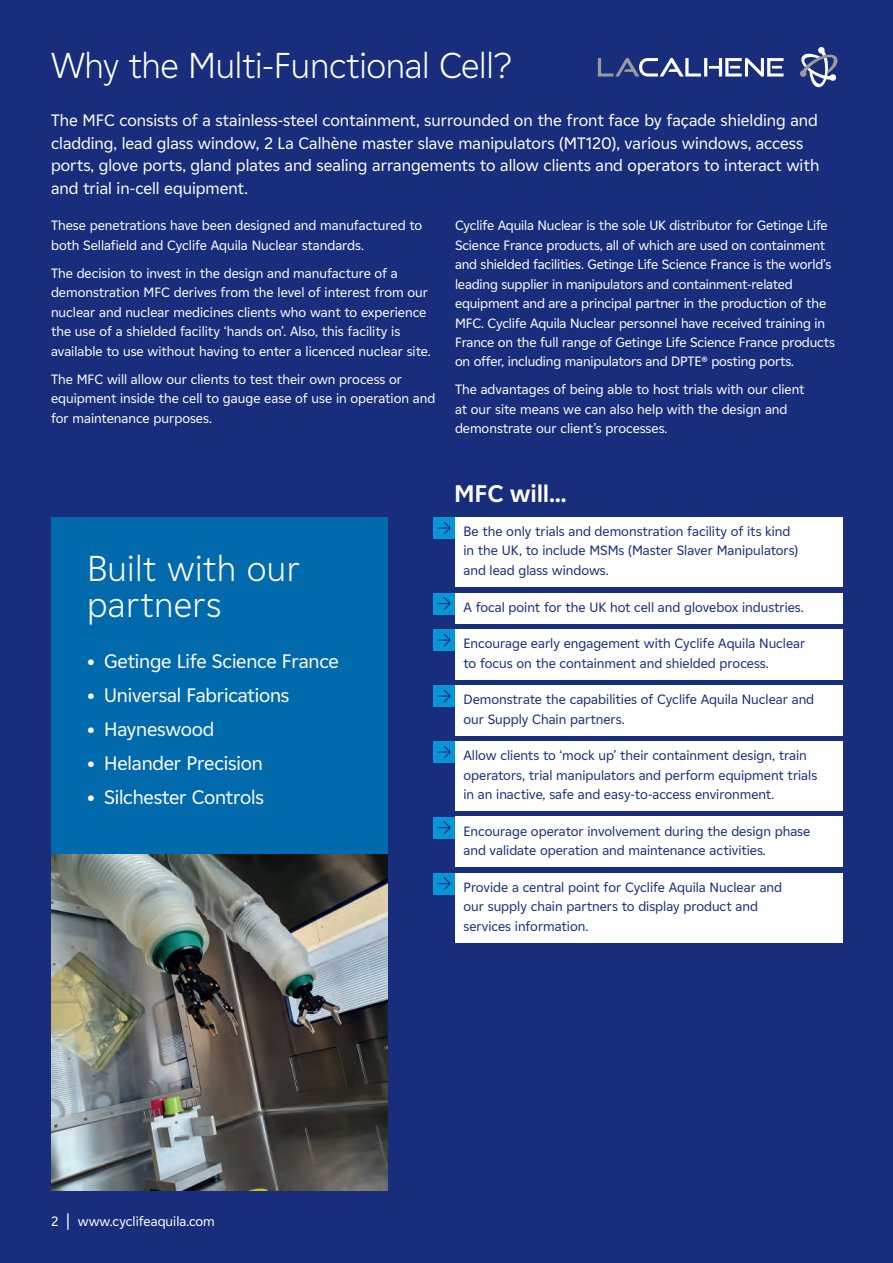
<style>
.page{position:relative;width:893px;height:1263px;background:#182d7c}
.page>*{position:absolute;margin:0;border:0;box-sizing:border-box;transform-origin:0 0}
.t1{font:300 36px "EDF2020";letter-spacing:-.01em;color:#fff}
.t2{font:300 36px/36px "EDF2020";letter-spacing:.01em;color:#fff}
.t3{font:700 24px "EDF2020";letter-spacing:-.01em;color:#fff}
.t4{font:19.5px "EDF2020";letter-spacing:-.01em;color:#fff}
.t5{font:16.5px/22.5px "EDF2020";color:#fff}
.t6{font:13.5px/19.5px "EDF2020";letter-spacing:-.005em;color:#fff}
.t7{font:13.5px/19.5px "EDF2020";color:#182d7c}
.s1{font-weight:700}
</style>
<div class="page">
<div style="left:51px;top:517px;width:337px;height:337px;background:#006aad"></div>
<div style="left:455px;top:517px;width:387px;height:70px;background:#fff"></div>
<div style="left:455px;top:593px;width:387px;height:30px;background:#fff"></div>
<div style="left:455px;top:629px;width:387px;height:50px;background:#fff"></div>
<div style="left:455px;top:685px;width:387px;height:50px;background:#fff"></div>
<div style="left:455px;top:741px;width:387px;height:70px;background:#fff"></div>
<div style="left:455px;top:817px;width:387px;height:50px;background:#fff"></div>
<div style="left:455px;top:873px;width:387px;height:69px;background:#fff"></div>
<div style="left:433px;top:517px;width:22px;height:22px;background:#0496d7"></div>
<svg style="left:438px;top:521px;width:13px;height:14px"></svg>
<div style="left:433px;top:593px;width:22px;height:21px;background:#0496d7"></div>
<svg style="left:438px;top:597px;width:13px;height:13px"></svg>
<div style="left:433px;top:629px;width:22px;height:22px;background:#0496d7"></div>
<svg style="left:438px;top:633px;width:13px;height:14px"></svg>
<div style="left:433px;top:685px;width:22px;height:22px;background:#0496d7"></div>
<svg style="left:438px;top:689px;width:13px;height:14px"></svg>
<div style="left:433px;top:741px;width:22px;height:22px;background:#0496d7"></div>
<svg style="left:438px;top:745px;width:13px;height:14px"></svg>
<div style="left:433px;top:817px;width:22px;height:21px;background:#0496d7"></div>
<svg style="left:438px;top:821px;width:13px;height:14px"></svg>
<div style="left:433px;top:873px;width:22px;height:21px;background:#0496d7"></div>
<svg style="left:438px;top:877px;width:13px;height:13px"></svg>
<img style="left:51px;top:854px;width:337px;height:337px">
<svg style="left:598px;top:58px;width:186px;height:19px"></svg>
<svg style="left:800px;top:47px;width:38px;height:40px"></svg>
<h1 class="t1" style="left:51px;top:40px;width:463px">Why the Multi-Functional Cell?</h1>
<p class="t5" style="left:51px;top:108px;width:770px">The MFC consists of a stainless‑steel containment, surrounded on the front face by façade shielding and cladding, lead glass window, 2 La Calhène master slave manipulators (MT120), various windows, access ports, glove ports, gland plates and sealing arrangements to allow clients and operators to interact with and trial in-cell equipment.</p>
<p class="t6" style="left:51px;top:215px;width:373px">These penetrations have been designed and manufactured to both Sellafield and Cyclife Aquila Nuclear standards.</p>
<p class="t6" style="left:51px;top:263px;width:381px">The decision to invest in the design and manufacture of a demonstration MFC derives from the level of interest from our nuclear and nuclear medicines clients who want to experience the use of a shielded facility ‘hands on’. Also, this facility is available to use without having to enter a licenced nuclear site.</p>
<p class="t6" style="left:51px;top:369px;width:386px">The MFC will allow our clients to test their own process or equipment inside the cell to gauge ease of use in operation and for maintenance purposes.</p>
<p class="t6" style="left:455px;top:215px;width:382px">Cyclife Aquila Nuclear is the sole UK distributor for Getinge Life Science France products, all of which are used on containment and shielded facilities. Getinge Life Science France is the world’s leading supplier in manipulators and containment-related equipment and are a principal partner in the production of the MFC. Cyclife Aquila Nuclear personnel have received training in France on the full range of Getinge Life Science France products on offer, including manipulators and DPTE® posting ports.</p>
<p class="t6" style="left:455px;top:380px;width:351px">The advantages of being able to host trials with our client at our site means we can also help with the design and demonstrate our client’s processes.</p>
<h1 class="t2" style="left:87px;top:549px;width:214px">Built with our partners</h1>
<h3 class="t4" style="left:87px;top:647px;width:253px"><span class="s1">•</span> Getinge Life Science France</h3>
<h3 class="t4" style="left:87px;top:681px;width:204px"><span class="s1">•</span> Universal Fabrications</h3>
<h3 class="t4" style="left:87px;top:715px;width:129px"><span class="s1">•</span> Hayneswood</h3>
<h3 class="t4" style="left:87px;top:749px;width:177px"><span class="s1">•</span> Helander Precision</h3>
<h3 class="t4" style="left:87px;top:783px;width:178px"><span class="s1">•</span> Silchester Controls</h3>
<p class="t6" style="left:51px;top:1211px;width:165px">2 <span class="s1">|</span> www.cyclifeaquila.com</p>
<h2 class="t3" style="left:454px;top:477px;width:114px">MFC will…</h2>
<p class="t7" style="left:463px;top:521px;width:336px">Be the only trials and demonstration facility of its kind in the UK, to include MSMs (Master Slaver Manipulators) and lead glass windows.</p>
<p class="t7" style="left:463px;top:596px;width:342px">A focal point for the UK hot cell and glovebox industries.</p>
<p class="t7" style="left:463px;top:633px;width:343px">Encourage early engagement with Cyclife Aquila Nuclear to focus on the containment and shielded process.</p>
<p class="t7" style="left:463px;top:689px;width:352px">Demonstrate the capabilities of Cyclife Aquila Nuclear and our Supply Chain partners.</p>
<p class="t7" style="left:463px;top:745px;width:355px">Allow clients to ‘mock up’ their containment design, train operators, trial manipulators and perform equipment trials in an inactive, safe and easy-to-access environment.</p>
<p class="t7" style="left:463px;top:820px;width:348px">Encourage operator involvement during the design phase and validate operation and maintenance activities.</p>
<p class="t7" style="left:463px;top:876px;width:320px">Provide a central point for Cyclife Aquila Nuclear and our supply chain partners to display product and services information.</p>
</div>
